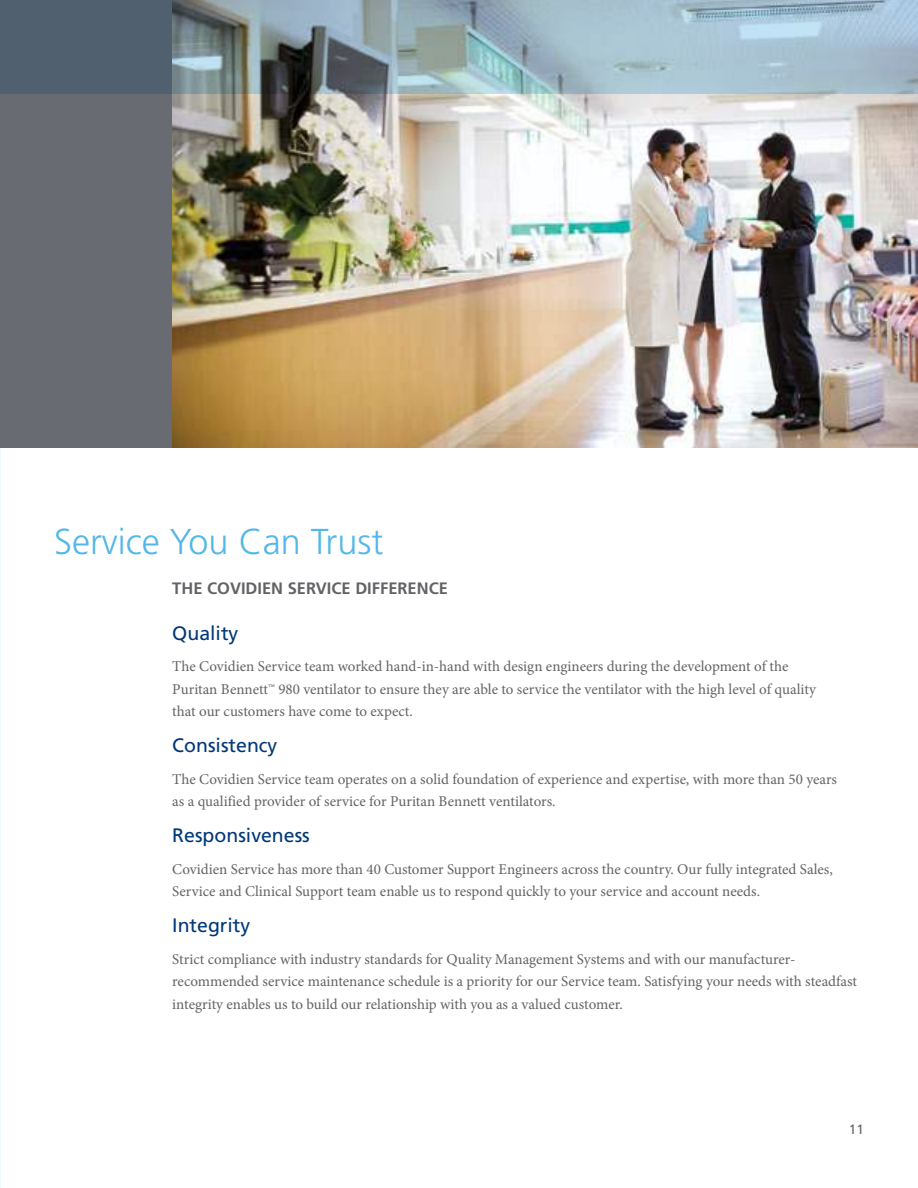
<style>
.page{position:relative;width:918px;height:1188px;background:#fff}
.page>*{position:absolute;margin:0;border:0;box-sizing:border-box;transform-origin:0 0}
.t1{font:300 36px "Frutiger LT Std";color:#53b7e8}
.t2{font:19.5px "Frutiger LT Std";color:#003877}
.t3{font:700 16.5px "Frutiger LT Std";color:#626366}
.t4{font:15px/22.5px "Minion Pro";color:#626366}
.t5{font:13.5px "Frutiger LT Std";color:#626366}
</style>
<div class="page">
<div style="left:0;top:0;width:181px;height:447px;background:#696b73"></div>
<img style="left:172px;top:94px;width:746px;height:353px">
<svg style="left:0;top:0;width:918px;height:94px;background:#879ca8"></svg>
<h1 class="t1" style="left:54px;top:526px;width:331px">Service You Can Trust</h1>
<p class="t3" style="left:172px;top:582px;width:277px">THE COVIDIEN SERVICE DIFFERENCE</p>
<h2 class="t2" style="left:172px;top:625px;width:68px">Quality</h2>
<p class="t4" style="left:172px;top:656px;width:645px">The Covidien Service team worked hand-in-hand with design engineers during the development of the<br>Puritan Bennett™ 980 ventilator to ensure they are able to service the ventilator with the high level of quality that our customers have come to expect.</p>
<h2 class="t2" style="left:172px;top:737px;width:107px">Consistency</h2>
<p class="t4" style="left:172px;top:769px;width:666px">The Covidien Service team operates on a solid foundation of experience and expertise, with more than 50 years as a qualified provider of service for Puritan Bennett ventilators.</p>
<h2 class="t2" style="left:172px;top:827px;width:139px">Responsiveness</h2>
<p class="t4" style="left:172px;top:859px;width:662px">Covidien Service has more than 40 Customer Support Engineers across the country. Our fully integrated Sales,<br>Service and Clinical Support team enable us to respond quickly to your service and account needs.</p>
<h2 class="t2" style="left:172px;top:917px;width:80px">Integrity</h2>
<p class="t4" style="left:172px;top:949px;width:686px">Strict compliance with industry standards for Quality Management Systems and with our manufacturer&shy;recommended service maintenance schedule is a priority for our Service team. Satisfying your needs with steadfast integrity enables us to build our relationship with you as a valued customer.</p>
<p class="t5" style="left:849px;top:1124px;width:17px">11</p>
</div>
